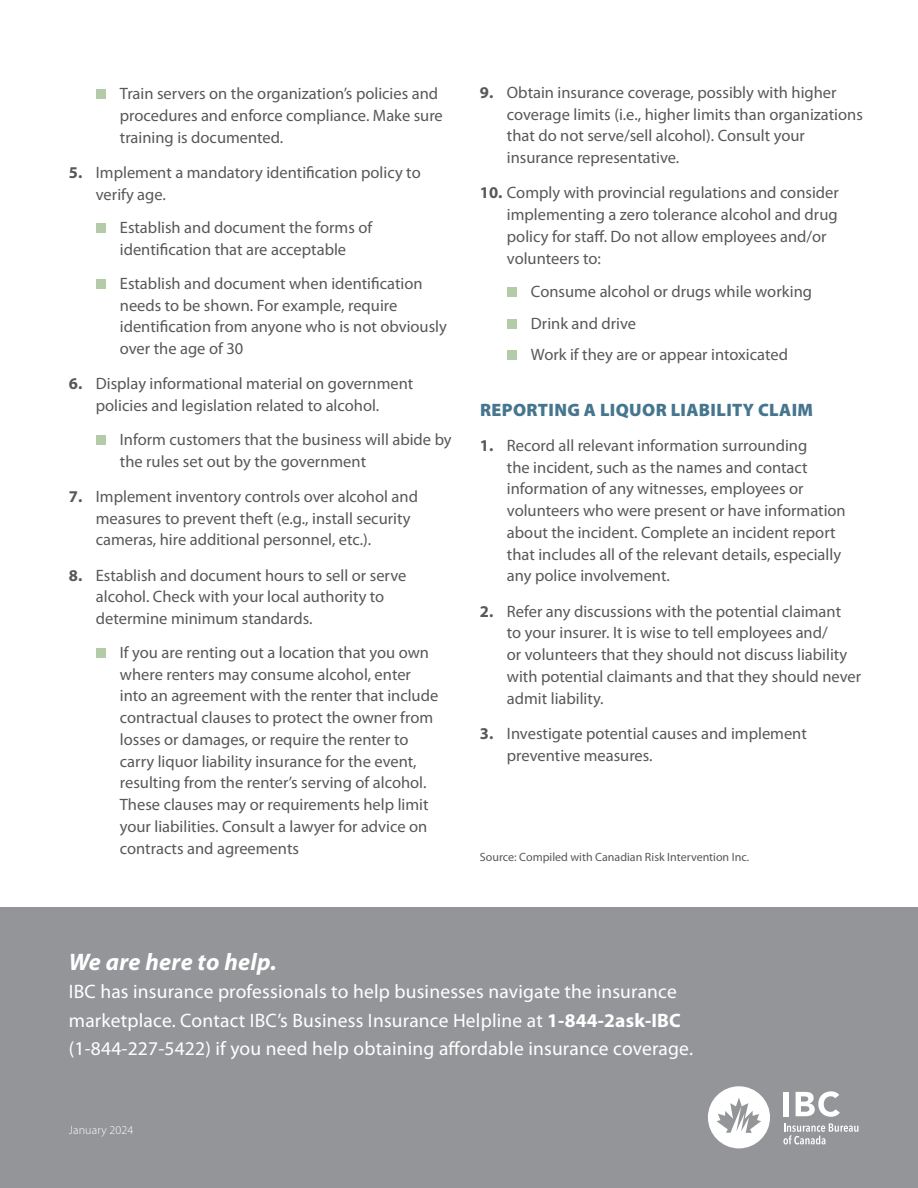
<style>
.page{position:relative;width:918px;height:1188px;background:#fff}
.page>*{position:absolute;margin:0;border:0;box-sizing:border-box;transform-origin:0 0}
.t1{font:italic 700 24px "Myriad Pro";letter-spacing:.01em;color:#fff}
.t2{font:19.5px/28.5px "Myriad Pro";letter-spacing:.01em;color:#fff}
.t3{font:900 18px "Myriad Pro";letter-spacing:.02em;color:#45768e}
.t4{font:16.5px/21.8px "Myriad Pro";color:#57585a}
.t5{font:12px "Myriad Pro";color:#57585a}
.t6{font:300 12px "Myriad Pro";letter-spacing:.01em;color:#fff}
.s1{font-weight:700}
</style>
<div class="page">
<div style="left:0;top:907px;width:918px;height:281px;background:#939598"></div>
<svg style="left:708px;top:1086px;width:62px;height:62px"></svg>
<div style="left:784px;top:1092px;width:5px;height:24px;background:#fff"></div>
<svg style="left:796px;top:1091px;width:44px;height:26px"></svg>
<svg style="left:783px;top:1123px;width:75px;height:22px"></svg>
<div style="left:96px;top:89px;width:10px;height:10px;background:#b3cba9"></div>
<div style="left:96px;top:223px;width:10px;height:10px;background:#b3cba9"></div>
<div style="left:96px;top:279px;width:10px;height:10px;background:#b3cba9"></div>
<div style="left:96px;top:435px;width:10px;height:10px;background:#b3cba9"></div>
<div style="left:96px;top:648px;width:10px;height:10px;background:#b3cba9"></div>
<div style="left:507px;top:287px;width:10px;height:10px;background:#b3cba9"></div>
<div style="left:507px;top:319px;width:10px;height:10px;background:#b3cba9"></div>
<div style="left:507px;top:350px;width:10px;height:10px;background:#b3cba9"></div>
<p class="t4" style="left:120px;top:82px;width:325px">Train servers on the organization’s policies and procedures and enforce compliance. Make sure training is documented.</p>
<p class="t4" style="left:96px;top:161px;width:326px;text-indent:-27px"><span class="s1">5.</span> Implement a mandatory identification policy to verify age.</p>
<p class="t4" style="left:120px;top:217px;width:254px">Establish and document the forms of identification that are acceptable</p>
<p class="t4" style="left:120px;top:272px;width:329px">Establish and document when identification needs to be shown. For example, require identification from anyone who is not obviously over the age of 30</p>
<p class="t4" style="left:69px;top:373px;width:346px;text-align:center"><span class="s1">6.</span> Display informational material on government policies and legislation related to alcohol.</p>
<p class="t4" style="left:120px;top:428px;width:333px">Inform customers that the business will abide by the rules set out by the government</p>
<p class="t4" style="left:96px;top:485px;width:324px;text-indent:-27px"><span class="s1">7.</span> Implement inventory controls over alcohol and measures to prevent theft (e.g., install security cameras, hire additional personnel, etc.).</p>
<p class="t4" style="left:96px;top:564px;width:312px;text-indent:-27px"><span class="s1">8.</span> Establish and document hours to sell or serve alcohol. Check with your local authority to determine minimum standards.</p>
<p class="t4" style="left:120px;top:641px;width:320px">If you are renting out a location that you own where renters may consume alcohol, enter into an agreement with the renter that include contractual clauses to protect the owner from losses or damages, or require the renter to carry liquor liability insurance for the event, resulting from the renter’s serving of alcohol.<br>These clauses may or requirements help limit your liabilities. Consult a lawyer for advice on contracts and agreements</p>
<p class="t4" style="left:507px;top:81px;width:357px;text-indent:-27px"><span class="s1">9.</span> Obtain insurance coverage, possibly with higher coverage limits (i.e., higher limits than organizations that do not serve/sell alcohol). Consult your insurance representative.</p>
<p class="t4" style="left:507px;top:182px;width:333px;text-indent:-27px"><span class="s1">10.</span> Comply with provincial regulations and consider implementing a zero tolerance alcohol and drug policy for staff. Do not allow employees and/or volunteers to:</p>
<p class="t4" style="left:531px;top:281px;width:283px">Consume alcohol or drugs while working</p>
<p class="t4" style="left:531px;top:312px;width:107px">Drink and drive</p>
<p class="t4" style="left:531px;top:343px;width:259px">Work if they are or appear intoxicated</p>
<p class="t3" style="left:480px;top:397px;width:335px">REPORTING A LIQUOR LIABILITY CLAIM</p>
<p class="t4" style="left:507px;top:434px;width:340px;text-indent:-27px"><span class="s1">1.</span> Record all relevant information surrounding<br>the incident, such as the names and contact information of any witnesses, employees or volunteers who were present or have information about the incident. Complete an incident report that includes all of the relevant details, especially any police involvement.</p>
<p class="t4" style="left:507px;top:600px;width:356px;text-indent:-27px"><span class="s1">2.</span> Refer any discussions with the potential claimant<br>to your insurer. It is wise to tell employees and/<br>or volunteers that they should not discuss liability with potential claimants and that they should never admit liability.</p>
<p class="t4" style="left:507px;top:722px;width:301px;text-indent:-27px"><span class="s1">3.</span> Investigate potential causes and implement preventive measures.</p>
<p class="t5" style="left:480px;top:850px;width:271px">Source: Compiled with Canadian Risk Intervention Inc.</p>
<p class="t1" style="left:69px;top:946px;width:209px">We are here to help.</p>
<p class="t2" style="left:69px;top:977px;width:626px">IBC has insurance professionals to help businesses navigate the insurance marketplace. Contact IBC’s Business Insurance Helpline at <span class="s1">1-844-2ask-IBC </span>(1-844-227-5422) if you need help obtaining affordable insurance coverage.</p>
<p class="t6" style="left:69px;top:1123px;width:66px">January 2024</p>
</div>
